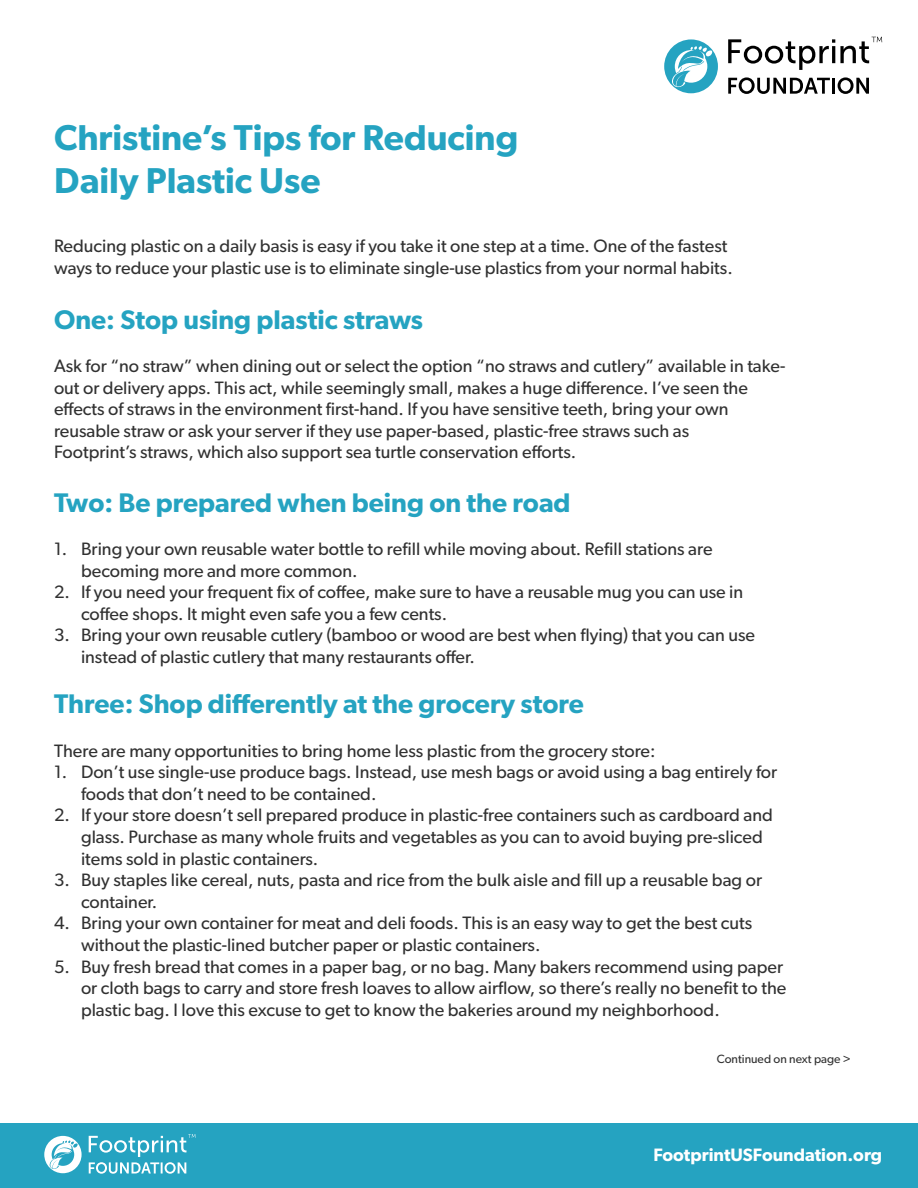
<style>
.page{position:relative;width:918px;height:1188px;background:#fff}
.page>*{position:absolute;margin:0;border:0;box-sizing:border-box;transform-origin:0 0}
.t1{font:600 36px/43.2px "Gibson";color:#25a3c1}
.t2{font:600 27px "Gibson";color:#25a3c1}
.t3{font:18px/21.6px "Gibson";color:#313131}
.t4{font:600 18px "Gibson";color:#fff}
.t5{font:12px "Gibson";color:#313131}
</style>
<div class="page">
<div style="left:0;top:1124px;width:918px;height:64px;background:#25a3c1"></div>
<svg style="left:44px;top:1136px;width:38px;height:37px"></svg>
<svg style="left:89px;top:1134px;width:107px;height:40px"></svg>
<svg style="left:664px;top:39px;width:54px;height:54px"></svg>
<svg style="left:728px;top:77px;width:102px;height:17px"></svg>
<hr style="left:832px;top:78px;width:3px;height:16px;background:#000">
<svg style="left:838px;top:77px;width:31px;height:17px"></svg>
<svg style="left:728px;top:37px;width:154px;height:33px"></svg>
<p class="t1" style="left:54px;top:115px;width:466px">Christine’s Tips for Reducing<br>Daily Plastic Use</p>
<p class="t3" style="left:54px;top:235px;width:675px">Reducing plastic on a daily basis is easy if you take it one step at a time. One of the fastest</p>
<p class="t3" style="left:54px;top:256px;width:680px">ways to reduce your plastic use is to eliminate single-use plastics from your normal habits.</p>
<p class="t2" style="left:54px;top:303px;width:371px">One: Stop using plastic straws</p>
<p class="t3" style="left:54px;top:355px;width:733px">Ask for “no straw” when dining out or select the option “no straws and cutlery” available in take-</p>
<p class="t3" style="left:54px;top:376px;width:696px">out or delivery apps. This act, while seemingly small, makes a huge difference. I’ve seen the</p>
<p class="t3" style="left:54px;top:398px;width:676px">effects of straws in the environment first-hand. If you have sensitive teeth, bring your own</p>
<p class="t3" style="left:54px;top:420px;width:637px">reusable straw or ask your server if they use paper-based, plastic-free straws such as</p>
<p class="t3" style="left:54px;top:441px;width:524px">Footprint’s straws, which also support sea turtle conservation efforts.</p>
<p class="t2" style="left:54px;top:486px;width:518px">Two: Be prepared when being on the road</p>
<p class="t3" style="left:81px;top:538px;width:633px;text-indent:-27px">1. Bring your own reusable water bottle to refill while moving about. Refill stations are becoming more and more common.</p>
<p class="t3" style="left:81px;top:581px;width:664px;text-indent:-27px">2. If you need your frequent fix of coffee, make sure to have a reusable mug you can use in coffee shops. It might even safe you a few cents.</p>
<p class="t3" style="left:81px;top:624px;width:676px;text-indent:-27px">3. Bring your own reusable cutlery (bamboo or wood are best when flying) that you can use instead of plastic cutlery that many restaurants offer.</p>
<p class="t2" style="left:54px;top:688px;width:531px">Three: Shop differently at the grocery store</p>
<p class="t3" style="left:54px;top:739px;width:603px">There are many opportunities to bring home less plastic from the grocery store:</p>
<p class="t3" style="left:81px;top:761px;width:698px;text-indent:-27px">1. Don’t use single-use produce bags. Instead, use mesh bags or avoid using a bag entirely for foods that don’t need to be contained.</p>
<p class="t3" style="left:81px;top:804px;width:693px;text-indent:-27px">2. If your store doesn’t sell prepared produce in plastic-free containers such as cardboard and glass. Purchase as many whole fruits and vegetables as you can to avoid buying pre-sliced items sold in plastic containers.</p>
<p class="t3" style="left:81px;top:869px;width:683px;text-indent:-27px">3. Buy staples like cereal, nuts, pasta and rice from the bulk aisle and fill up a reusable bag or container.</p>
<p class="t3" style="left:81px;top:912px;width:673px;text-indent:-27px">4. Bring your own container for meat and deli foods. This is an easy way to get the best cuts without the plastic-lined butcher paper or plastic containers.</p>
<p class="t3" style="left:81px;top:955px;width:707px;text-indent:-27px">5. Buy fresh bread that comes in a paper bag, or no bag. Many bakers recommend using paper or cloth bags to carry and store fresh loaves to allow airflow, so there’s really no benefit to the plastic bag. I love this excuse to get to know the bakeries around my neighborhood.</p>
<p class="t5" style="left:717px;top:1051px;width:136px">Continued on next page &gt;</p>
<p class="t4" style="left:653px;top:1144px;width:230px">FootprintUSFoundation.org</p>
</div>
